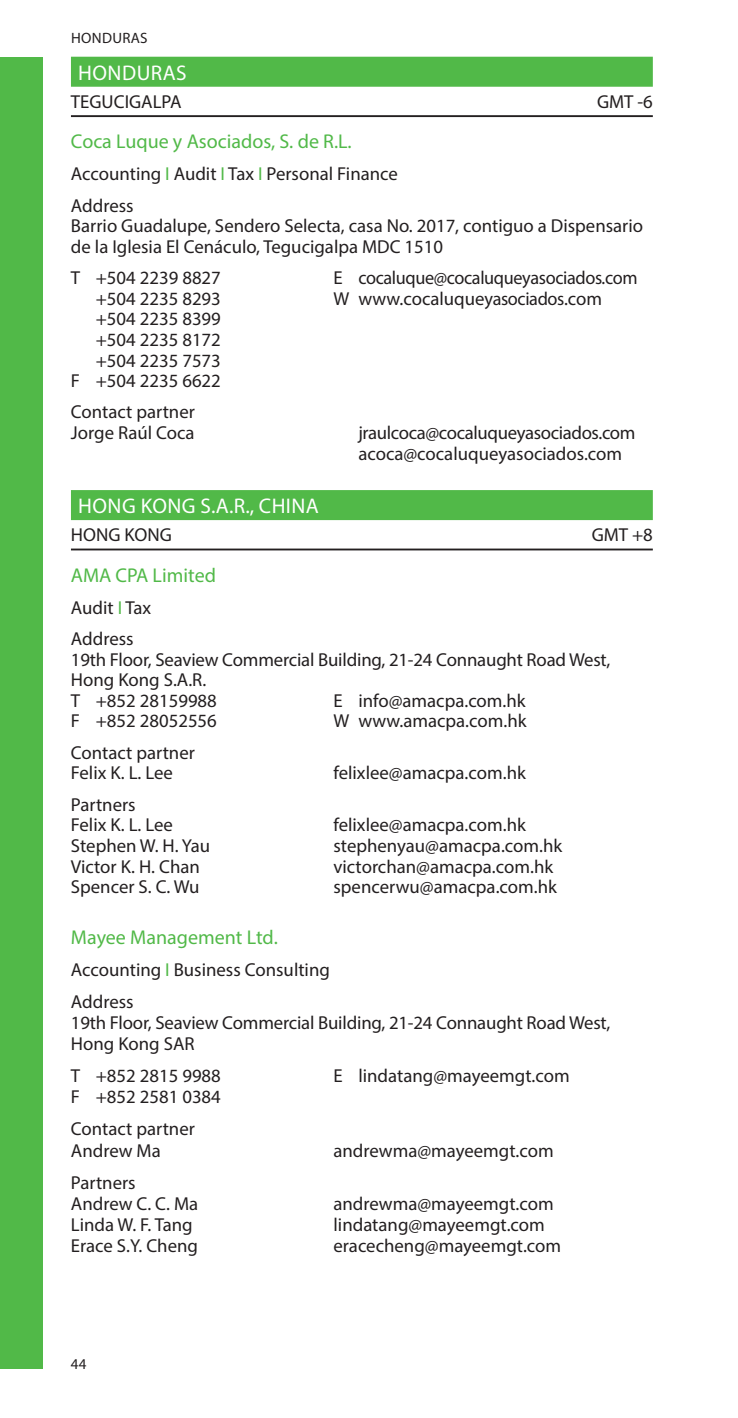
<style>
.page{position:relative;width:738px;height:1418px;background:#fff}
.page>*{position:absolute;margin:0;border:0;box-sizing:border-box;transform-origin:0 0}
._01_country_heading{font:21.25px "Myriad Pro";letter-spacing:.02em;color:#fff}
._03_company_name{font:20px "Myriad Pro";color:#51b948}
._04_company_name_2{font:20px "Myriad Pro";color:#51b948}
._09_body_copy{font:18.75px/20.5px "Myriad Pro";color:#231f20}
._11_body_copy_space{font:18.75px "Myriad Pro";letter-spacing:-.005em;color:#231f20}
._07_subhead{font:18.75px "Myriad Pro";color:#231f20}
._05_services{font:18.75px "Myriad Pro";color:#231f20}
._09_body_copy-2{font:18.75px/20.5px "Myriad Pro";letter-spacing:-.02em;color:#231f20}
._02_city_1{font:18.75px "Myriad Pro";color:#231f20}
.t1{font:15px "Myriad Pro";letter-spacing:.02em;color:#231f20}
.s1{color:#51b948}
</style>
<div class="page">
<div style="left:0;top:57px;width:43px;height:1311px;background:#51b948"></div>
<div style="left:71px;top:57px;width:581px;height:30px;background:#51b948"></div>
<hr style="left:71px;top:115px;width:581px;height:2px;background:#231f20">
<div style="left:71px;top:490px;width:581px;height:30px;background:#51b948"></div>
<hr style="left:71px;top:548px;width:581px;height:2px;background:#231f20">
<p class="t1" style="left:71px;top:29px;width:78px">HONDURAS</p>
<p class="_01_country_heading" style="left:78px;top:59px;width:110px">HONDURAS</p>
<p class="_02_city_1" style="left:71px;top:90px;width:112px">TEGUCIGALPA</p>
<p class="_02_city_1" style="left:596px;top:90px;width:57px">GMT -6</p>
<p class="_03_company_name" style="left:71px;top:129px;width:282px">Coca Luque y Asociados, S. de R.L.</p>
<p class="_05_services" style="left:71px;top:162px;width:328px">Accounting <span class="s1">I</span> Audit <span class="s1">I</span> Tax <span class="s1">I</span> Personal Finance</p>
<p class="_07_subhead" style="left:71px;top:194px;width:64px">Address</p>
<p class="_09_body_copy" style="left:71px;top:215px;width:573px">Barrio Guadalupe, Sendero Selecta, casa No. 2017, contiguo a Dispensario de la Iglesia El Cenáculo, Tegucigalpa MDC 1510</p>
<p class="_11_body_copy_space" style="left:71px;top:266px;width:151px">T +504 2239 8827</p>
<p class="_11_body_copy_space" style="left:333px;top:266px;width:305px">E cocaluque@cocaluqueyasociados.com</p>
<p class="_09_body_copy" style="left:96px;top:288px;width:126px">+504 2235 8293</p>
<p class="_09_body_copy" style="left:333px;top:288px;width:270px">W www.cocaluqueyasociados.com</p>
<p class="_09_body_copy" style="left:96px;top:308px;width:126px">+504 2235 8399</p>
<p class="_09_body_copy" style="left:96px;top:329px;width:126px">+504 2235 8172</p>
<p class="_09_body_copy" style="left:96px;top:350px;width:126px">+504 2235 7573</p>
<p class="_09_body_copy" style="left:71px;top:370px;width:151px">F +504 2235 6622</p>
<p class="_07_subhead" style="left:71px;top:400px;width:125px">Contact partner</p>
<p class="_09_body_copy" style="left:71px;top:422px;width:125px">Jorge Raúl Coca</p>
<p class="_09_body_copy-2" style="left:358px;top:422px;width:278px">jraulcoca@cocaluqueyasociados.com acoca@cocaluqueyasociados.com</p>
<p class="_01_country_heading" style="left:78px;top:493px;width:242px">HONG KONG S.A.R., CHINA</p>
<p class="_02_city_1" style="left:71px;top:523px;width:102px">HONG KONG</p>
<p class="_02_city_1" style="left:591px;top:523px;width:63px">GMT +8</p>
<p class="_03_company_name" style="left:71px;top:562px;width:146px">AMA CPA Limited</p>
<p class="_05_services" style="left:71px;top:595px;width:82px">Audit <span class="s1">I</span> Tax</p>
<p class="_07_subhead" style="left:71px;top:627px;width:64px">Address</p>
<p class="_09_body_copy" style="left:71px;top:648px;width:540px">19th Floor, Seaview Commercial Building, 21-24 Connaught Road West,<br>Hong Kong S.A.R.</p>
<p class="_09_body_copy" style="left:71px;top:690px;width:147px">T +852 28159988</p>
<p class="_09_body_copy" style="left:333px;top:690px;width:193px">E info@amacpa.com.hk</p>
<p class="_09_body_copy" style="left:71px;top:710px;width:147px">F +852 28052556</p>
<p class="_09_body_copy" style="left:333px;top:710px;width:194px">W www.amacpa.com.hk</p>
<p class="_07_subhead" style="left:71px;top:740px;width:125px">Contact partner</p>
<p class="_09_body_copy" style="left:71px;top:762px;width:103px">Felix K. L. Lee</p>
<p class="_09_body_copy" style="left:333px;top:762px;width:194px">felixlee@amacpa.com.hk</p>
<p class="_07_subhead" style="left:71px;top:792px;width:66px">Partners</p>
<p class="_09_body_copy" style="left:71px;top:814px;width:103px">Felix K. L. Lee</p>
<p class="_09_body_copy" style="left:333px;top:814px;width:194px">felixlee@amacpa.com.hk</p>
<p class="_09_body_copy" style="left:71px;top:835px;width:140px">Stephen W. H. Yau</p>
<p class="_09_body_copy" style="left:333px;top:835px;width:230px">stephenyau@amacpa.com.hk</p>
<p class="_09_body_copy" style="left:71px;top:855px;width:130px">Victor K. H. Chan</p>
<p class="_09_body_copy" style="left:333px;top:855px;width:221px">victorchan@amacpa.com.hk</p>
<p class="_09_body_copy" style="left:71px;top:876px;width:130px">Spencer S. C. Wu</p>
<p class="_09_body_copy" style="left:333px;top:876px;width:225px">spencerwu@amacpa.com.hk</p>
<p class="_04_company_name_2" style="left:71px;top:925px;width:208px">Mayee Management Ltd.</p>
<p class="_05_services" style="left:71px;top:958px;width:260px">Accounting <span class="s1">I</span> Business Consulting</p>
<p class="_07_subhead" style="left:71px;top:989px;width:64px">Address</p>
<p class="_09_body_copy" style="left:71px;top:1011px;width:540px;line-height:21.2px">19th Floor, Seaview Commercial Building, 21-24 Connaught Road West,<br>Hong Kong SAR</p>
<p class="_11_body_copy_space" style="left:71px;top:1064px;width:151px">T +852 2815 9988</p>
<p class="_11_body_copy_space" style="left:333px;top:1064px;width:237px">E lindatang@mayeemgt.com</p>
<p class="_09_body_copy" style="left:71px;top:1086px;width:151px">F +852 2581 0384</p>
<p class="_07_subhead" style="left:71px;top:1117px;width:125px">Contact partner</p>
<p class="_09_body_copy" style="left:71px;top:1139px;width:91px">Andrew Ma</p>
<p class="_09_body_copy" style="left:333px;top:1139px;width:221px">andrewma@mayeemgt.com</p>
<p class="_07_subhead" style="left:71px;top:1170px;width:66px">Partners</p>
<p class="_09_body_copy" style="left:71px;top:1192px;width:129px">Andrew C. C. Ma</p>
<p class="_09_body_copy" style="left:333px;top:1192px;width:221px">andrewma@mayeemgt.com</p>
<p class="_09_body_copy" style="left:71px;top:1214px;width:123px">Linda W. F. Tang</p>
<p class="_09_body_copy" style="left:333px;top:1214px;width:213px">lindatang@mayeemgt.com</p>
<p class="_09_body_copy" style="left:71px;top:1235px;width:128px">Erace S.Y. Cheng</p>
<p class="_09_body_copy" style="left:333px;top:1235px;width:229px">eracecheng@mayeemgt.com</p>
<p class="t1" style="left:71px;top:1354px;width:17px">44</p>
</div>
